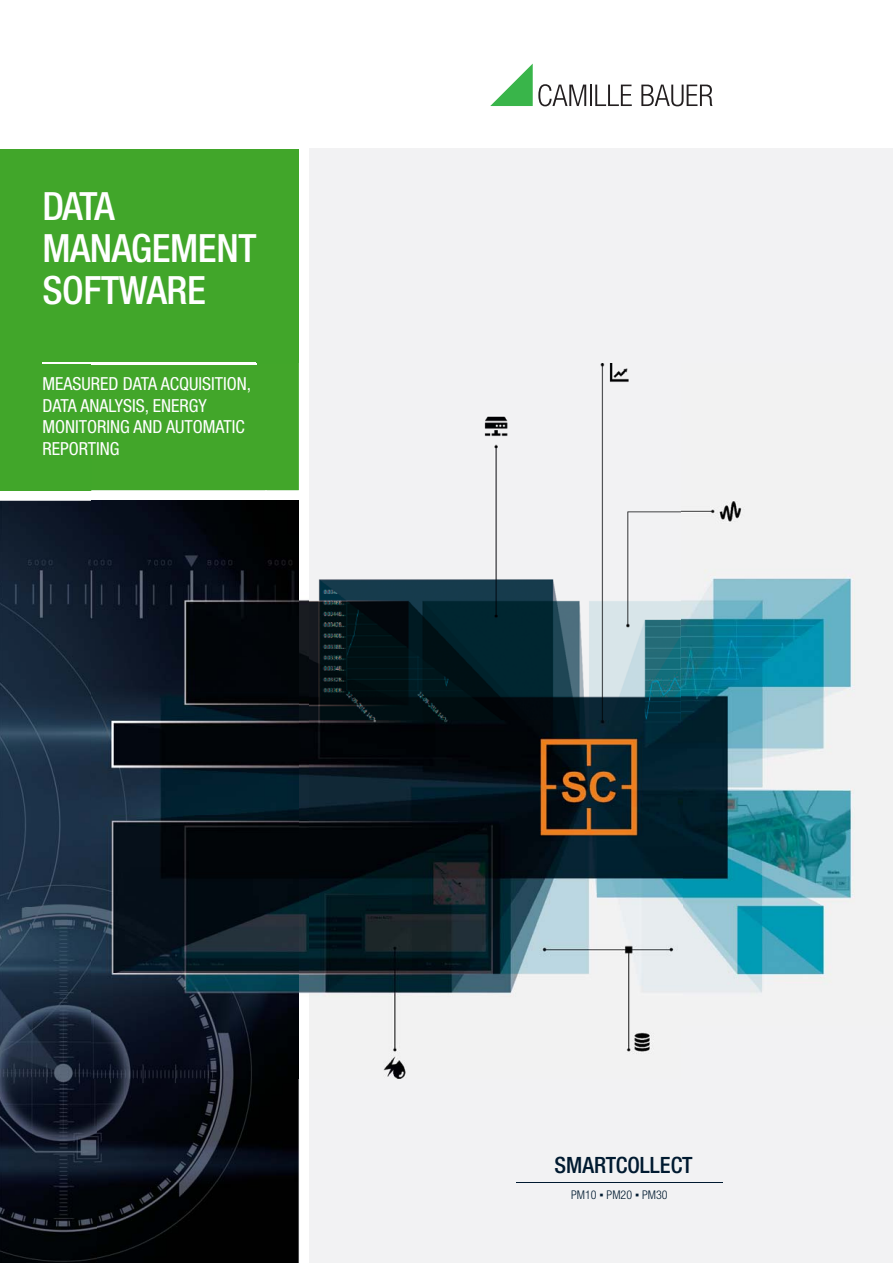
<style>
.page{position:relative;width:893px;height:1263px;background:#fff}
.page>*{position:absolute;margin:0;border:0;box-sizing:border-box;transform-origin:0 0}
.t1{font:500 condensed 39px/42px "Helvetica Neue LTW1 G";letter-spacing:-.01em;color:#fff}
.t2{font:500 condensed 22.5px "Helvetica Neue LTW1 G";color:#001a30}
.t3{font:condensed 18px/21.6px "Helvetica Neue LT Pro";color:#fff}
.t4{font:300 condensed 12px "Helvetica Neue LT Pro";color:#001a30}
.s1{font-family:"Arial";font-weight:400;font-stretch:normal}
</style>
<div class="page">
<img style="left:0;top:501px;width:98px;height:762px">
<img style="left:98px;top:1078px;width:200px;height:185px">
<div style="left:309px;top:149px;width:583px;height:1114px;background:#f2f2f3"></div>
<div style="left:0;top:149px;width:298px;height:341px;background:#41a62a"></div>
<hr style="left:42px;top:363px;width:214px;height:1px;background:#fff">
<img style="left:266px;top:363px;width:587px;height:715px">
<img style="left:91px;top:490px;width:175px;height:11px">
<img style="left:91px;top:501px;width:207px;height:577px">
<img style="left:91px;top:363px;width:207px;height:127px">
<img style="left:91px;top:377px;width:159px;height:16px">
<img style="left:91px;top:399px;width:116px;height:15px">
<img style="left:91px;top:420px;width:154px;height:14px">
<img style="left:91px;top:442px;width:27px;height:13px">
<img style="left:91px;top:363px;width:165px;height:1px">
<svg style="left:490px;top:64px;width:42px;height:42px"></svg>
<svg style="left:538px;top:84px;width:93px;height:22px"></svg>
<svg style="left:641px;top:85px;width:71px;height:21px"></svg>
<hr style="left:516px;top:1182px;width:206px;height:1px;background:#001a30">
<h1 class="t1" style="left:42px;top:186px;width:215px">DATA<br>MANAGEMENT<br>SOFTWARE</h1>
<p class="t3" style="left:42px;top:373px;width:210px">MEASURED DATA ACQUISITION,<br>DATA ANALYSIS, ENERGY<br>MONITORING AND AUTOMATIC<br>REPORTING</p>
<p class="t2" style="left:554px;top:1152px;width:139px">SMARTCOLLECT</p>
<p class="t4" style="left:571px;top:1188px;width:98px">PM10 <span class="s1">▪</span> PM20 <span class="s1">▪</span> PM30</p>
</div>
